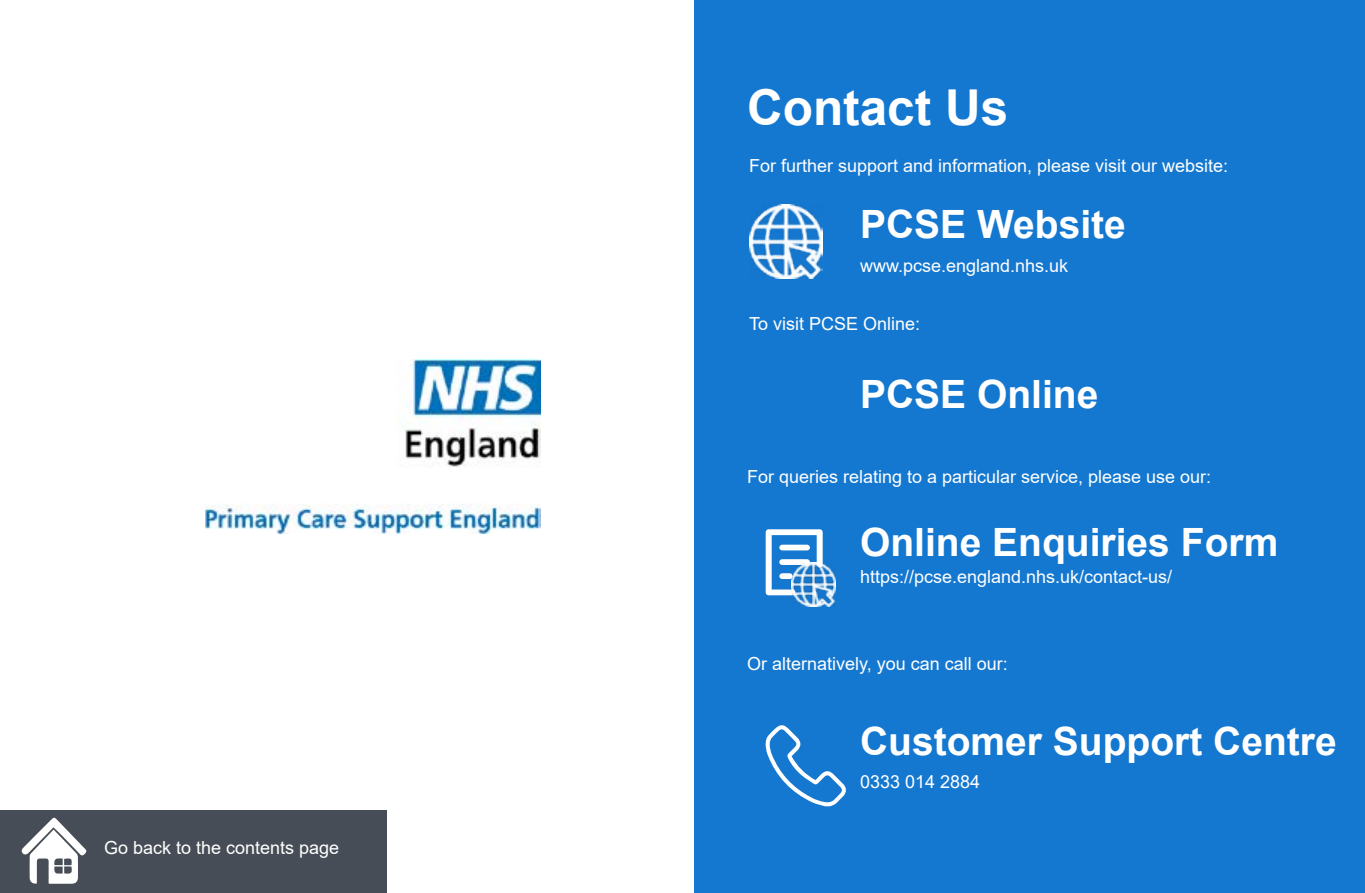
<style>
.page{position:relative;width:1365px;height:893px;background:#fff}
.page>*{position:absolute;margin:0;border:0;box-sizing:border-box;transform-origin:0 0}
.t1{font:700 49.5px "Arial";color:#fff}
.t2{font:700 39px "Arial";color:#fff}
.t3{font:18px "Arial";color:#fff}
</style>
<div class="page">
<div style="left:695px;top:0;width:670px;height:893px;background:#1578d0"></div>
<img style="left:206px;top:360px;width:335px;height:173px">
<img style="left:749px;top:205px;width:74px;height:73px">
<svg style="left:766px;top:529px;width:57px;height:66px"></svg>
<img style="left:791px;top:562px;width:44px;height:45px">
<svg style="left:765px;top:725px;width:81px;height:81px"></svg>
<div style="left:0;top:810px;width:387px;height:83px;background:#464d56"></div>
<svg style="left:21px;top:817px;width:66px;height:67px"></svg>
<p class="t3" style="left:104px;top:835px;width:237px">Go back to the contents page</p>
<h1 class="t1" style="left:747px;top:73px;width:263px">Contact Us</h1>
<p class="t3" style="left:749px;top:153px;width:481px">For further support and information, please visit our website:</p>
<h2 class="t2" style="left:860px;top:197px;width:267px">PCSE Website</h2>
<p class="t3" style="left:860px;top:253px;width:210px">www.pcse.england.nhs.uk</p>
<p class="t3" style="left:749px;top:312px;width:173px">To visit PCSE Online:</p>
<h2 class="t2" style="left:860px;top:366px;width:240px">PCSE Online</h2>
<p class="t3" style="left:747px;top:464px;width:466px">For queries relating to a particular service, please use our:</p>
<h2 class="t2" style="left:860px;top:514px;width:420px">Online Enquiries Form</h2>
<p class="t3" style="left:860px;top:564px;width:314px">https://pcse.england.nhs.uk/contact-us/</p>
<p class="t3" style="left:747px;top:651px;width:262px">Or alternatively, you can call our:</p>
<h2 class="t2" style="left:860px;top:714px;width:478px">Customer Support Centre</h2>
<p class="t3" style="left:860px;top:769px;width:122px">0333 014 2884</p>
</div>
